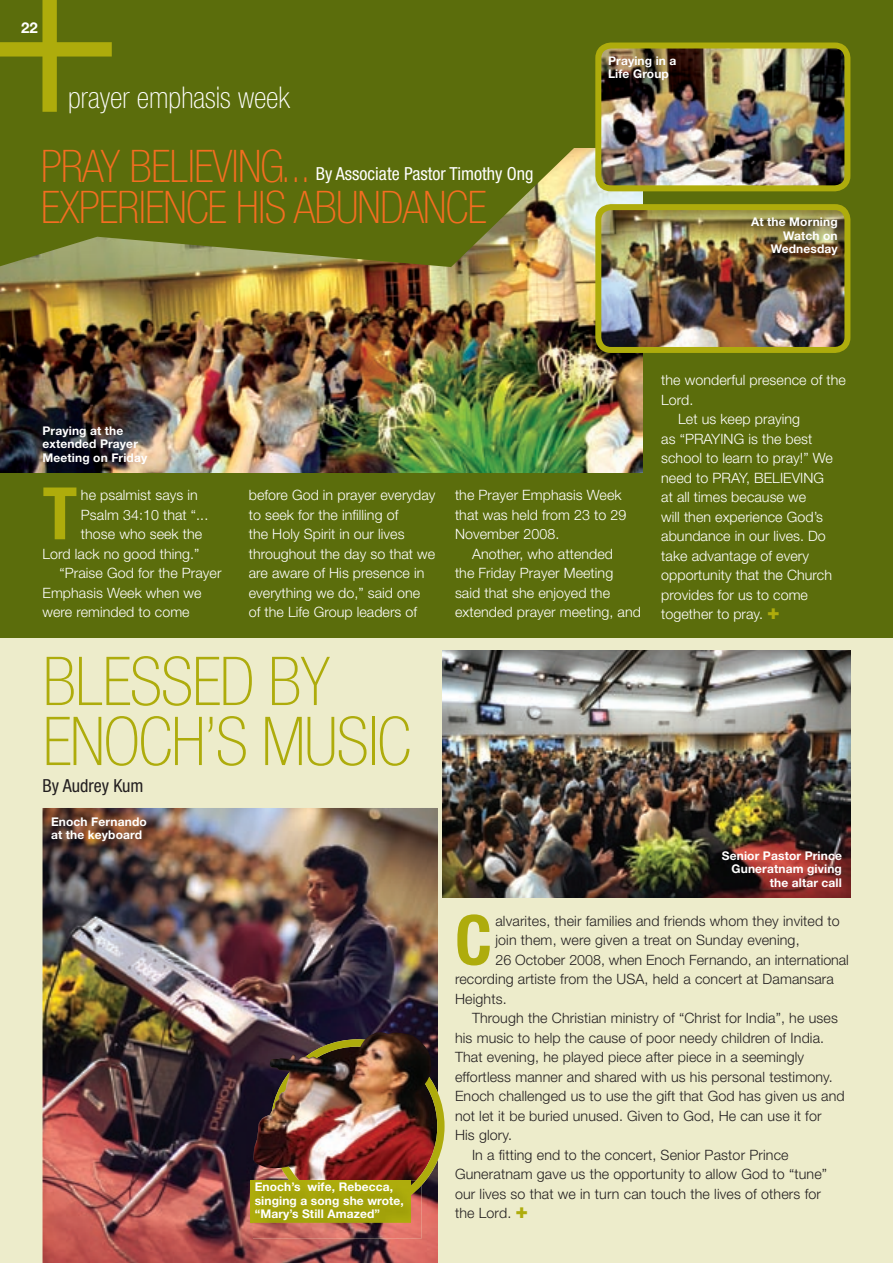
<style>
.page{position:relative;width:893px;height:1263px;background:#fff}
.page>*{position:absolute;margin:0;border:0;box-sizing:border-box;transform-origin:0 0}
.t1{font:700 condensed 72.45px "Helvetica Neue";color:#aeac0c}
.t2{font:700 condensed 68.85px "Helvetica Neue";color:#aeac0c}
.t3{font:100 condensed 67.5px/60px "Helvetica Neue";letter-spacing:-.02em;color:#aeac0c}
.t4{font:100 condensed 45px/40.5px "Helvetica Neue";letter-spacing:-.02em;color:#f36e21}
.t5{font:100 condensed 30px "Helvetica Neue";color:#fff}
.t6{font:condensed 18px "Helvetica Neue";color:#fff}
.t7{font:condensed 18px "Helvetica Neue";color:#231f20}
.t8{font:700 15px "Helvetica Neue";color:#fff}
.t9{font:300 14.25px/19.5px "Helvetica Neue";letter-spacing:.005em;color:#fff}
.t10{font:300 14.25px "Helvetica Neue";letter-spacing:.01em;color:#231f20}
.t11{font:700 12px/13.5px "Helvetica Neue";letter-spacing:.01em;color:#fff}
.s1{font-weight:800;font-size:21px;color:#aeac0c}
</style>
<div class="page">
<div style="left:0;top:638px;width:893px;height:625px;background:#edeccb"></div>
<div style="left:0;top:0;width:893px;height:638px;background:#5b6d0c"></div>
<img style="left:0;top:149px;width:642px;height:323px">
<svg style="left:0;top:148px;width:583px;height:127px"></svg>
<svg style="left:0;top:0;width:112px;height:112px"></svg>
<img style="left:598px;top:50px;width:245px;height:138px">
<div style="left:595px;top:43px;width:255px;height:148px;border:6px solid #aeac0c;border-radius:13px"></div>
<img style="left:442px;top:651px;width:408px;height:246px">
<img style="left:43px;top:808px;width:395px;height:455px">
<img style="left:602px;top:211px;width:241px;height:135px">
<div style="left:595px;top:204px;width:255px;height:149px;border:6px solid #aeac0c;border-radius:13px"></div>
<img style="left:252px;top:1054px;width:19px;height:115px">
<img style="left:253px;top:1213px;width:168px;height:25px">
<img style="left:271px;top:1039px;width:174px;height:174px">
<img style="left:411px;top:1180px;width:10px;height:15px">
<img style="left:253px;top:1180px;width:158px;height:42px">
<p class="t8" style="left:21px;top:18px;width:18px">22</p>
<h3 class="t5" style="left:68px;top:81px;width:224px">prayer emphasis week</h3>
<h3 class="t4" style="left:41px;top:146px;width:447px">PRAY BELIEVING...<br>EXPERIENCE HIS ABUNDANCE</h3>
<p class="t6" style="left:316px;top:163px;width:219px">By Associate Pastor Timothy Ong</p>
<p class="t11" style="left:608px;top:53px;width:70px">Praying in a<br>Life Group</p>
<p class="t11" style="left:751px;top:215px;width:88px;text-align:right">At the Morning<br>Watch on<br>Wednesday</p>
<p class="t11" style="left:43px;top:423px;width:106px">Praying at the extended Prayer<br>Meeting on Friday</p>
<h1 class="t1" style="left:43px;top:470px;width:36px">T</h1>
<p class="t9" style="left:81px;top:485px;width:118px">he psalmist says in</p>
<p class="t9" style="left:81px;top:505px;width:129px">Psalm 34:10 that “...</p>
<p class="t9" style="left:81px;top:524px;width:123px">those who seek the</p>
<p class="t9" style="left:43px;top:544px;width:158px">Lord lack no good thing.”</p>
<p class="t9" style="left:60px;top:563px;width:164px">“Praise God for the Prayer</p>
<p class="t9" style="left:43px;top:583px;width:161px">Emphasis Week when we</p>
<p class="t9" style="left:43px;top:602px;width:149px">were reminded to come</p>
<p class="t9" style="left:249px;top:485px;width:188px">before God in prayer everyday to seek for the infilling of<br>the Holy Spirit in our lives throughout the day so that we are aware of His presence in everything we do,” said one of the Life Group leaders of</p>
<p class="t9" style="left:455px;top:485px;width:173px">the Prayer Emphasis Week that was held from 23 to 29<br>November 2008.</p>
<p class="t9" style="left:455px;top:544px;width:187px;text-indent:17px">Another, who attended<br>the Friday Prayer Meeting said that she enjoyed the extended prayer meeting, and</p>
<h3 class="t3" style="left:43px;top:651px;width:370px">BLESSED BY<br>ENOCH’S MUSIC</h3>
<p class="t7" style="left:43px;top:776px;width:102px">By Audrey Kum</p>
<p class="t11" style="left:51px;top:814px;width:97px">Enoch Fernando at the keyboard</p>
<p class="t9" style="left:661px;top:370px;width:186px">the wonderful presence of the</p>
<p class="t9" style="left:661px;top:390px;width:34px">Lord.</p>
<p class="t9" style="left:678px;top:409px;width:123px">Let us keep praying</p>
<p class="t9" style="left:661px;top:429px;width:153px">as “PRAYING is the best</p>
<p class="t9" style="left:661px;top:448px;width:173px">school to learn to pray!” We</p>
<p class="t9" style="left:661px;top:468px;width:164px">need to PRAY, BELIEVING</p>
<p class="t9" style="left:661px;top:487px;width:146px">at all times because we</p>
<p class="t9" style="left:661px;top:507px;width:163px">will then experience God’s</p>
<p class="t9" style="left:661px;top:526px;width:166px">abundance in our lives. Do</p>
<p class="t9" style="left:661px;top:546px;width:149px">take advantage of every</p>
<p class="t9" style="left:661px;top:565px;width:172px">opportunity that the Church</p>
<p class="t9" style="left:661px;top:585px;width:148px">provides for us to come</p>
<p class="t9" style="left:661px;top:604px;width:120px">together to pray. <span class="s1">+</span></p>
<p class="t11" style="left:722px;top:848px;width:122px;text-align:right">Senior Pastor Prince<br>Guneratnam giving the altar call</p>
<p class="t11" style="left:255px;top:1180px;width:151px">Enoch’s wife, Rebecca, singing a song she wrote, “Mary’s Still Amazed”</p>
<h2 class="t2" style="left:455px;top:898px;width:38px">C</h2>
<p class="t10" style="left:495px;top:912px;width:346px">alvarites, their families and friends whom they invited to</p>
<p class="t10" style="left:495px;top:931px;width:306px">join them, were given a treat on Sunday evening,</p>
<p class="t10" style="left:495px;top:951px;width:355px">26 October 2008, when Enoch Fernando, an international</p>
<p class="t10" style="left:455px;top:970px;width:380px">recording artiste from the USA, held a concert at Damansara</p>
<p class="t10" style="left:455px;top:990px;width:53px">Heights.</p>
<p class="t10" style="left:472px;top:1009px;width:367px">Through the Christian ministry of “Christ for India”, he uses</p>
<p class="t10" style="left:455px;top:1029px;width:371px">his music to help the cause of poor needy children of India.</p>
<p class="t10" style="left:455px;top:1048px;width:351px">That evening, he played piece after piece in a seemingly</p>
<p class="t10" style="left:455px;top:1068px;width:379px">effortless manner and shared with us his personal testimony.</p>
<p class="t10" style="left:455px;top:1087px;width:391px">Enoch challenged us to use the gift that God has given us and</p>
<p class="t10" style="left:455px;top:1107px;width:368px">not let it be buried unused. Given to God, He can use it for</p>
<p class="t10" style="left:455px;top:1126px;width:58px">His glory.</p>
<p class="t10" style="left:472px;top:1146px;width:318px">In a fitting end to the concert, Senior Pastor Prince</p>
<p class="t10" style="left:455px;top:1165px;width:374px">Guneratnam gave us the opportunity to allow God to “tune”</p>
<p class="t10" style="left:455px;top:1185px;width:368px">our lives so that we in turn can touch the lives of others for</p>
<p class="t10" style="left:455px;top:1204px;width:75px">the Lord. <span class="s1">+</span></p>
</div>
